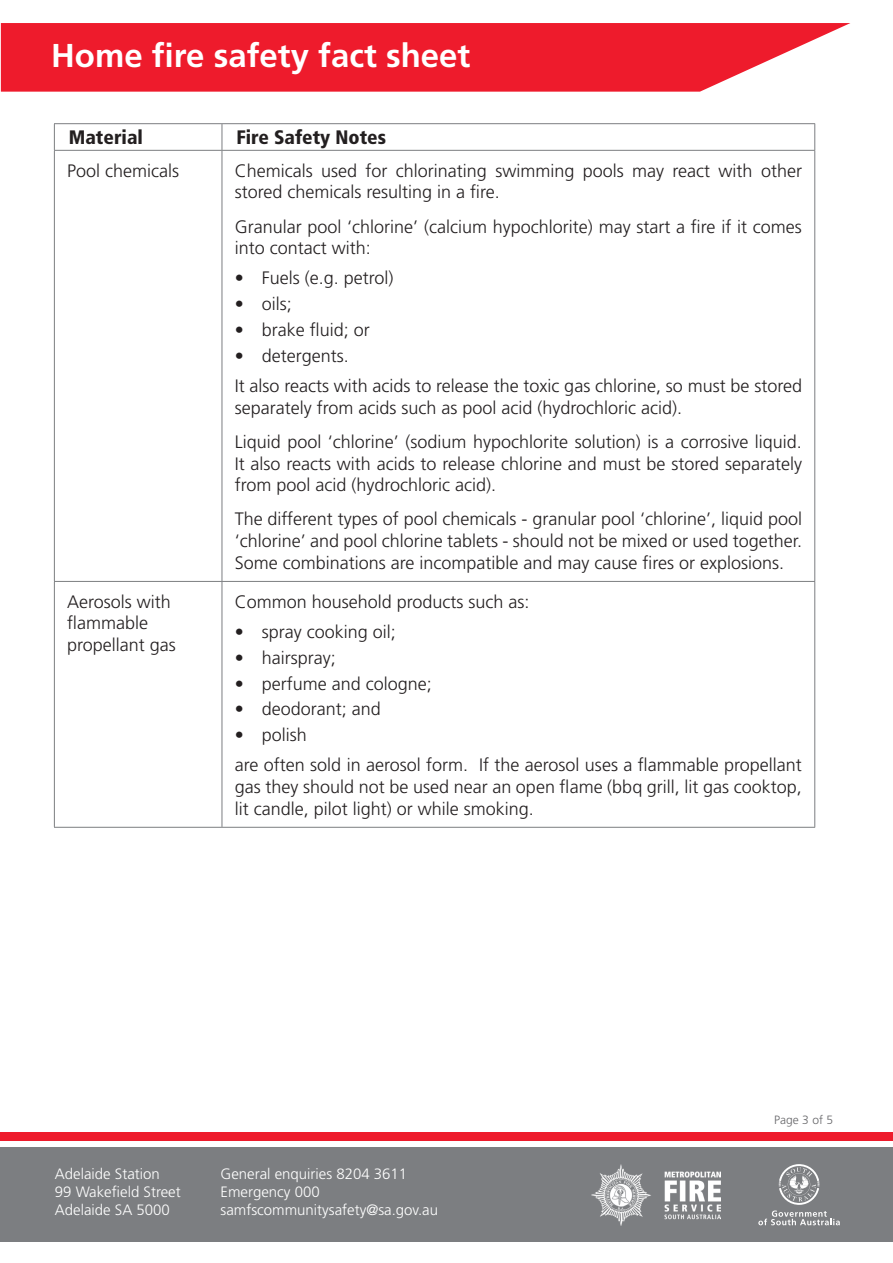
<style>
.page{position:relative;width:893px;height:1263px;background:#fff}
.page>*{position:absolute;margin:0;border:0;box-sizing:border-box;transform-origin:0 0}
.t1{font:700 33px "Frutiger LT Std";color:#fff}
.t2{font:900 condensed 19.5px "Frutiger LT Std";color:#231f20}
.Paragraph_Style_1{font:300 18px/21.6px "Frutiger LT Std";color:#231f20}
.t3{font:300 15px/18px "Frutiger LT Std";color:#fff}
.t4{font:300 12px "Frutiger LT Std";color:#67676a}
</style>
<div class="page">
<div style="left:1px;top:1132px;width:892px;height:8px;background:#ee1b2c"></div>
<div style="left:0;top:1147px;width:893px;height:94px;background:#7c7e81"></div>
<img style="left:591px;top:1165px;width:129px;height:60px">
<svg style="left:758px;top:1164px;width:82px;height:61px"></svg>
<svg style="left:1px;top:23px;width:849px;height:69px;background:#ef303f"></svg>
<hr style="left:54px;top:581px;width:168px;height:1px;background:#7c7e81">
<hr style="left:222px;top:581px;width:593px;height:1px;background:#7c7e81">
<hr style="left:54px;top:827px;width:168px;height:1px;background:#7c7e81">
<hr style="left:222px;top:827px;width:593px;height:1px;background:#7c7e81">
<hr style="left:54px;top:123px;width:168px;height:1px;background:#7c7e81">
<svg style="left:54px;top:124px;width:1px;height:26px"></svg>
<hr style="left:222px;top:123px;width:593px;height:1px;background:#7c7e81">
<svg style="left:222px;top:124px;width:1px;height:26px"></svg>
<svg style="left:814px;top:124px;width:1px;height:26px"></svg>
<hr style="left:54px;top:150px;width:168px;height:1px;background:#7c7e81">
<hr style="left:54px;top:151px;width:1px;height:430px;background:#7c7e81">
<hr style="left:222px;top:150px;width:593px;height:1px;background:#7c7e81">
<hr style="left:222px;top:151px;width:1px;height:430px;background:#7c7e81">
<hr style="left:814px;top:151px;width:1px;height:430px;background:#7c7e81">
<hr style="left:54px;top:582px;width:1px;height:245px;background:#7c7e81">
<hr style="left:222px;top:582px;width:1px;height:245px;background:#7c7e81">
<hr style="left:814px;top:582px;width:1px;height:245px;background:#7c7e81">
<h1 class="t1" style="left:51px;top:36px;width:421px">Home fire safety fact sheet</h1>
<p class="t2" style="left:69px;top:126px;width:76px">Material</p>
<p class="t2" style="left:236px;top:126px;width:151px">Fire Safety Notes</p>
<p class="Paragraph_Style_1" style="left:67px;top:160px;width:113px">Pool chemicals</p>
<p class="Paragraph_Style_1" style="left:235px;top:160px;width:569px">Chemicals used for chlorinating swimming pools may react with other stored chemicals resulting in a fire.</p>
<p class="Paragraph_Style_1" style="left:235px;top:216px;width:569px">Granular pool ‘chlorine’ (calcium hypochlorite) may start a fire if it comes into contact with:</p>
<p class="Paragraph_Style_1" style="left:235px;top:267px;width:160px">• Fuels (e.g. petrol)</p>
<p class="Paragraph_Style_1" style="left:235px;top:293px;width:59px">• oils;</p>
<p class="Paragraph_Style_1" style="left:235px;top:319px;width:137px">• brake fluid; or</p>
<p class="Paragraph_Style_1" style="left:235px;top:345px;width:116px">• detergents.</p>
<p class="Paragraph_Style_1" style="left:235px;top:375px;width:569px">It also reacts with acids to release the toxic gas chlorine, so must be stored separately from acids such as pool acid (hydrochloric acid).</p>
<p class="Paragraph_Style_1" style="left:235px;top:431px;width:569px;text-align:justify">Liquid pool ‘chlorine’ (sodium hypochlorite solution) is a corrosive liquid.<br>It also reacts with acids to release chlorine and must be stored separately from pool acid (hydrochloric acid).</p>
<p class="Paragraph_Style_1" style="left:235px;top:509px;width:569px;text-align:justify">The different types of pool chemicals - granular pool ‘chlorine’, liquid pool ‘chlorine’ and pool chlorine tablets - should not be mixed or used together.<br>Some combinations are incompatible and may cause fires or explosions.</p>
<p class="Paragraph_Style_1" style="left:67px;top:591px;width:110px">Aerosols with flammable propellant gas</p>
<p class="Paragraph_Style_1" style="left:235px;top:591px;width:296px">Common household products such as:</p>
<p class="Paragraph_Style_1" style="left:235px;top:621px;width:163px">• spray cooking oil;</p>
<p class="Paragraph_Style_1" style="left:235px;top:647px;width:102px">• hairspray;</p>
<p class="Paragraph_Style_1" style="left:235px;top:673px;width:199px">• perfume and cologne;</p>
<p class="Paragraph_Style_1" style="left:235px;top:699px;width:148px">• deodorant; and</p>
<p class="Paragraph_Style_1" style="left:235px;top:724px;width:74px">• polish</p>
<p class="Paragraph_Style_1" style="left:235px;top:754px;width:569px;text-align:justify">are often sold in aerosol form. If the aerosol uses a flammable propellant gas they should not be used near an open flame (bbq grill, lit gas cooktop, lit candle, pilot light) or while smoking.</p>
<p class="t3" style="left:55px;top:1165px;width:127px">Adelaide Station<br>99 Wakefield Street<br>Adelaide SA 5000</p>
<p class="t3" style="left:221px;top:1165px;width:219px">General enquiries 8204 3611<br>Emergency 000 samfscommunitysafety@sa.gov.au</p>
<p class="t4" style="left:774px;top:1113px;width:60px">Page 3 of 5</p>
</div>
